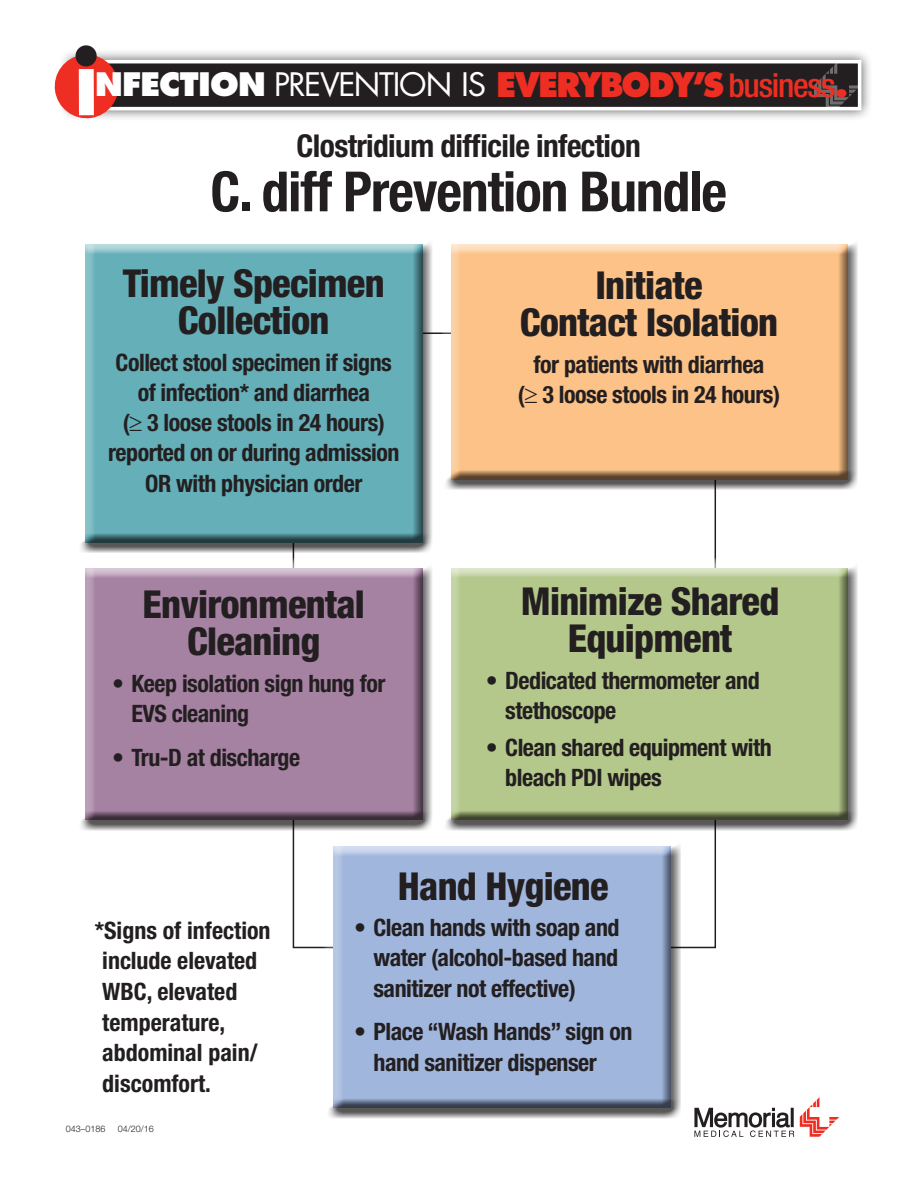
<style>
.page{position:relative;width:918px;height:1188px;background:#fff}
.page>*{position:absolute;margin:0;border:0;box-sizing:border-box;transform-origin:0 0}
.t1{font:700 condensed 55.5px "Helvetica Neue";letter-spacing:-.02em;color:#231f20}
.t2{font:800 condensed 38.55px/37.3px "Helvetica Neue";letter-spacing:-.02em;color:#231f20;text-align:center}
.t3{font:31.5px "Futura Std";letter-spacing:-.04em;color:#fff}
.t4{font:700 condensed 31.5px "Helvetica Neue";letter-spacing:-.02em;color:#231f20}
.t5{font:700 condensed 24px/30.3px "Helvetica Neue";letter-spacing:-.02em;color:#231f20}
.t6{font:700 condensed 24px/30.6px "Helvetica Neue";color:#231f20}
.t7{font:300 9px "Helvetica Neue";color:#231f20}
.s1{font-weight:800}
.s2{font-weight:800;font-size:33px;color:#ee2e22}
.s3{font-family:"Helvetica Neue";font-weight:500;font-stretch:condensed;font-size:33px;color:#ee2e22}
</style>
<div class="page">
<div style="left:325px;top:840px;width:356px;height:278px;background:#231f20;opacity:.75"></div>
<div style="left:443px;top:561px;width:415px;height:270px;background:#231f20;opacity:.75"></div>
<div style="left:443px;top:237px;width:415px;height:253px;background:#231f20;opacity:.75"></div>
<div style="left:77px;top:562px;width:356px;height:269px;background:#231f20;opacity:.75"></div>
<div style="left:77px;top:237px;width:356px;height:316px;background:#231f20;opacity:.75"></div>
<div style="left:58px;top:49px;width:815px;height:73px;background:#231f20;opacity:.75"></div>
<svg style="left:54px;top:52px;width:809px;height:68px"></svg>
<div style="left:79px;top:69px;width:15px;height:46px;background:#fff"></div>
<div style="left:76px;top:45px;width:21px;height:22px;background:#231f20;border-radius:50%"></div>
<svg style="left:694px;top:1108px;width:100px;height:29px"></svg>
<svg style="left:800px;top:1097px;width:39px;height:40px"></svg>
<h3 class="t3" style="left:95px;top:64px;width:755px"><span class="s1">NFECTION</span> PREVENTION IS <span class="s2">EVERYBODY’S</span> <span class="s3">business</span><span class="s2">.</span></h3>
<h3 class="t4" style="left:297px;top:126px;width:346px">Clostridium difficile infection</h3>
<h1 class="t1" style="left:210px;top:158px;width:518px">C. diff Prevention Bundle</h1>
<h2 class="t2" style="left:123px;top:264px;width:263px">Timely Specimen<br>Collection</h2>
<p class="t5" style="left:108px;top:347px;width:293px;text-align:center">Collect stool specimen if signs of infection* and diarrhea<br>(≥ 3 loose stools in 24 hours) reported on or during admission<br>OR with physician order</p>
<h2 class="t2" style="left:143px;top:585px;width:224px">Environmental<br>Cleaning</h2>
<p class="t5" style="left:132px;top:668px;width:255px;text-indent:-19px">• Keep isolation sign hung for<br>EVS cleaning</p>
<p class="t5" style="left:112px;top:742px;width:190px">• Tru-D at discharge</p>
<h2 class="t2" style="left:520px;top:266px;width:260px">Initiate<br>Contact Isolation</h2>
<p class="t5" style="left:518px;top:349px;width:264px;text-align:center">for patients with diarrhea<br>(≥ 3 loose stools in 24 hours)</p>
<h2 class="t2" style="left:521px;top:582px;width:260px">Minimize Shared<br>Equipment</h2>
<p class="t5" style="left:505px;top:665px;width:256px;text-indent:-19px">• Dedicated thermometer and stethoscope</p>
<p class="t5" style="left:505px;top:732px;width:268px;text-indent:-19px">• Clean shared equipment with bleach PDI wipes</p>
<p class="t6" style="left:102px;top:915px;width:170px;text-indent:-7px">*Signs of infection include elevated<br>WBC, elevated temperature, abdominal pain/ discomfort.</p>
<p class="t7" style="left:66px;top:1124px;width:41px">043–0186</p>
<p class="t7" style="left:118px;top:1124px;width:38px">04/20/16</p>
<h2 class="t2" style="left:398px;top:866px;width:212px">Hand Hygiene</h2>
<p class="t5" style="left:373px;top:912px;width:248px;text-align:justify;text-indent:-19px">• Clean hands with soap and water (alcohol-based hand sanitizer not effective)</p>
<p class="t5" style="left:373px;top:1016px;width:260px;text-indent:-19px">• Place “Wash Hands” sign on hand sanitizer dispenser</p>
</div>
